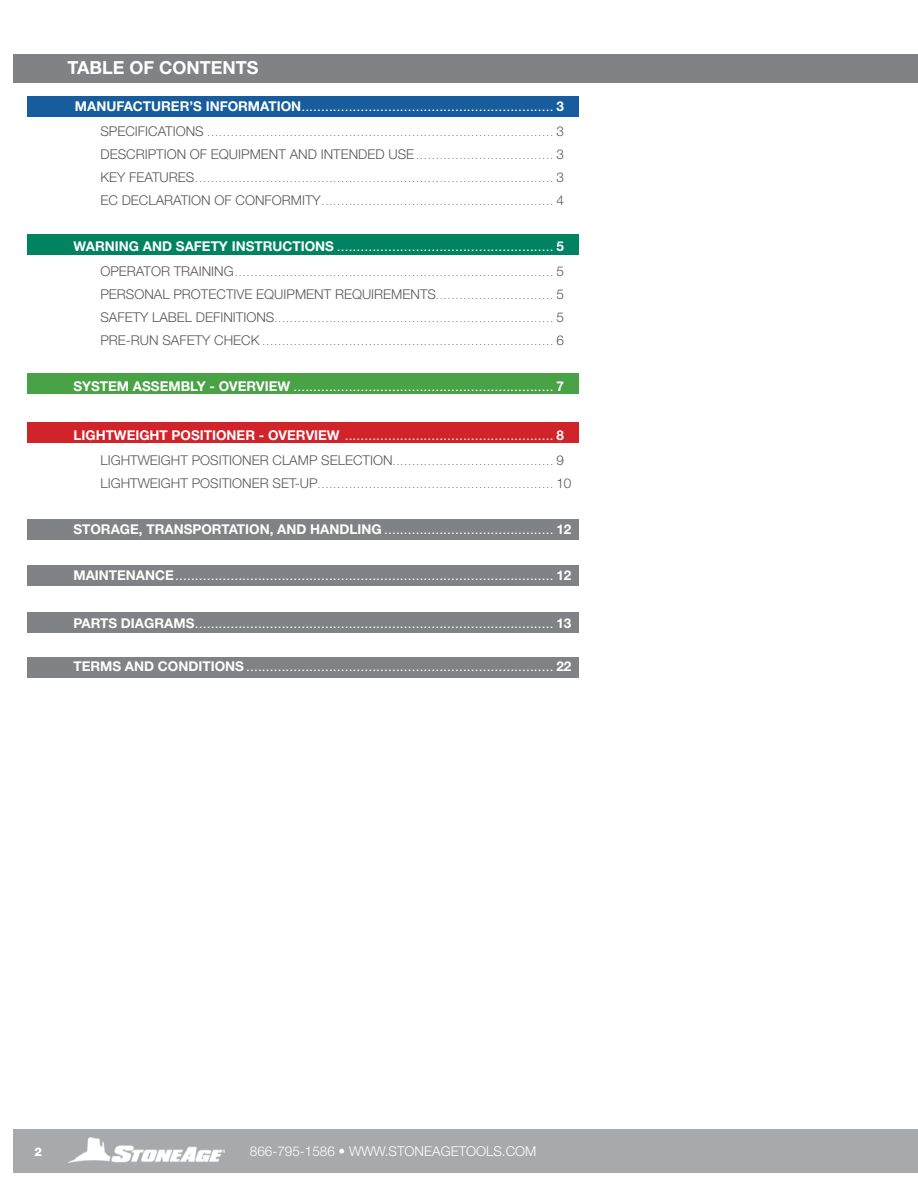
<style>
.page{position:relative;width:918px;height:1188px;background:#fff}
.page>*{position:absolute;margin:0;border:0;box-sizing:border-box;transform-origin:0 0}
.t1{font:700 18px "Helvetica Neue LT Std";color:#fff}
.TOC_Style{font:300 13.5px "Helvetica Neue LT Std";color:#57585a}
.t2{font:300 13.5px "Helvetica Neue LT Std";color:#fff}
.t3{font:800 12px "Helvetica Neue LT Std";color:#fff}
.TOC_Style-2{font:300 9px "Helvetica Neue LT Std";color:#57585a}
.TOC_Style_Bold{font:700 9px "Helvetica Neue LT Std";color:#fff}
.TOC_Style-3{font:700 9px "Helvetica Neue LT Std";color:#fff}
.s1{font-size:13.5px}
.s2{font-size:9px}
</style>
<div class="page">
<div style="left:14px;top:1129px;width:904px;height:44px;background:#a8a9ad"></div>
<img style="left:69px;top:1137px;width:155px;height:25px">
<div style="left:28px;top:657px;width:551px;height:20px;background:#808285"></div>
<div style="left:28px;top:234px;width:551px;height:21px;background:#008361"></div>
<div style="left:28px;top:96px;width:551px;height:21px;background:#175d9e"></div>
<div style="left:28px;top:423px;width:551px;height:20px;background:#d1232a"></div>
<div style="left:28px;top:374px;width:551px;height:20px;background:#49a346"></div>
<div style="left:28px;top:519px;width:551px;height:20px;background:#808285"></div>
<div style="left:28px;top:566px;width:551px;height:20px;background:#808285"></div>
<div style="left:28px;top:612px;width:551px;height:21px;background:#808285"></div>
<div style="left:14px;top:54px;width:904px;height:29px;background:#808285"></div>
<p class="t1" style="left:68px;top:57px;width:193px">TABLE OF CONTENTS</p>
<p class="TOC_Style_Bold" style="left:75px;top:103px;width:491px"><span class="s1">MANUFACTURER’S INFORMATION</span>................................................................ <span class="s1">3</span></p>
<p class="TOC_Style-2" style="left:100px;top:128px;width:465px"><span class="s1">SPECIFICATIONS</span> ........................................................................................ <span class="s1">3</span></p>
<p class="TOC_Style" style="left:100px;top:146px;width:465px">DESCRIPTION OF EQUIPMENT AND INTENDED USE<span class="s2">...................................</span> 3</p>
<p class="TOC_Style-2" style="left:100px;top:173px;width:465px"><span class="s1">KEY FEATURES</span>........................................................................................... <span class="s1">3</span></p>
<p class="TOC_Style-2" style="left:100px;top:196px;width:465px"><span class="s1">EC DECLARATION OF CONFORMITY</span>........................................................... <span class="s1">4</span></p>
<p class="TOC_Style_Bold" style="left:73px;top:242px;width:492px"><span class="s1">WARNING AND SAFETY INSTRUCTIONS</span> ....................................................... <span class="s1">5</span></p>
<p class="TOC_Style-2" style="left:100px;top:267px;width:465px"><span class="s1">OPERATOR TRAINING</span>................................................................................. <span class="s1">5</span></p>
<p class="TOC_Style" style="left:100px;top:286px;width:465px">PERSONAL PROTECTIVE EQUIPMENT REQUIREMENTS<span class="s2">. . . . . . . . . . . . . . . . . . . . . . . . . . . . . .</span> 5</p>
<p class="TOC_Style-2" style="left:100px;top:313px;width:465px"><span class="s1">SAFETY LABEL DEFINITIONS</span>....................................................................... <span class="s1">5</span></p>
<p class="TOC_Style-2" style="left:100px;top:336px;width:465px"><span class="s1">PRE-RUN SAFETY CHECK</span> .......................................................................... <span class="s1">6</span></p>
<p class="TOC_Style_Bold" style="left:73px;top:382px;width:492px"><span class="s1">SYSTEM ASSEMBLY - OVERVIEW</span> .................................................................. <span class="s1">7</span></p>
<p class="TOC_Style_Bold" style="left:73px;top:431px;width:492px"><span class="s1">LIGHTWEIGHT POSITIONER - OVERVIEW</span> ..................................................... <span class="s1">8</span></p>
<p class="TOC_Style-2" style="left:100px;top:456px;width:465px"><span class="s1">LIGHTWEIGHT POSITIONER CLAMP SELECTION</span>......................................... <span class="s1">9</span></p>
<p class="TOC_Style-2" style="left:100px;top:479px;width:473px"><span class="s1">LIGHTWEIGHT POSITIONER SET-UP</span>............................................................ <span class="s1">10</span></p>
<p class="TOC_Style-3" style="left:73px;top:525px;width:500px"><span class="s1">STORAGE, TRANSPORTATION, AND HANDLING</span> ........................................... <span class="s1">12</span></p>
<p class="TOC_Style-3" style="left:73px;top:571px;width:500px"><span class="s1">MAINTENANCE</span>................................................................................................ <span class="s1">12</span></p>
<p class="TOC_Style_Bold" style="left:73px;top:619px;width:500px"><span class="s1">PARTS DIAGRAMS</span>........................................................................................... <span class="s1">13</span></p>
<p class="TOC_Style_Bold" style="left:73px;top:662px;width:500px"><span class="s1">TERMS AND CONDITIONS</span> .............................................................................. <span class="s1">22</span></p>
<h3 class="t3" style="left:35px;top:1144px;width:9px">2</h3>
<h2 class="t2" style="left:250px;top:1143px;width:288px">866-795-1586 • WWW.STONEAGETOOLS.COM</h2>
</div>
